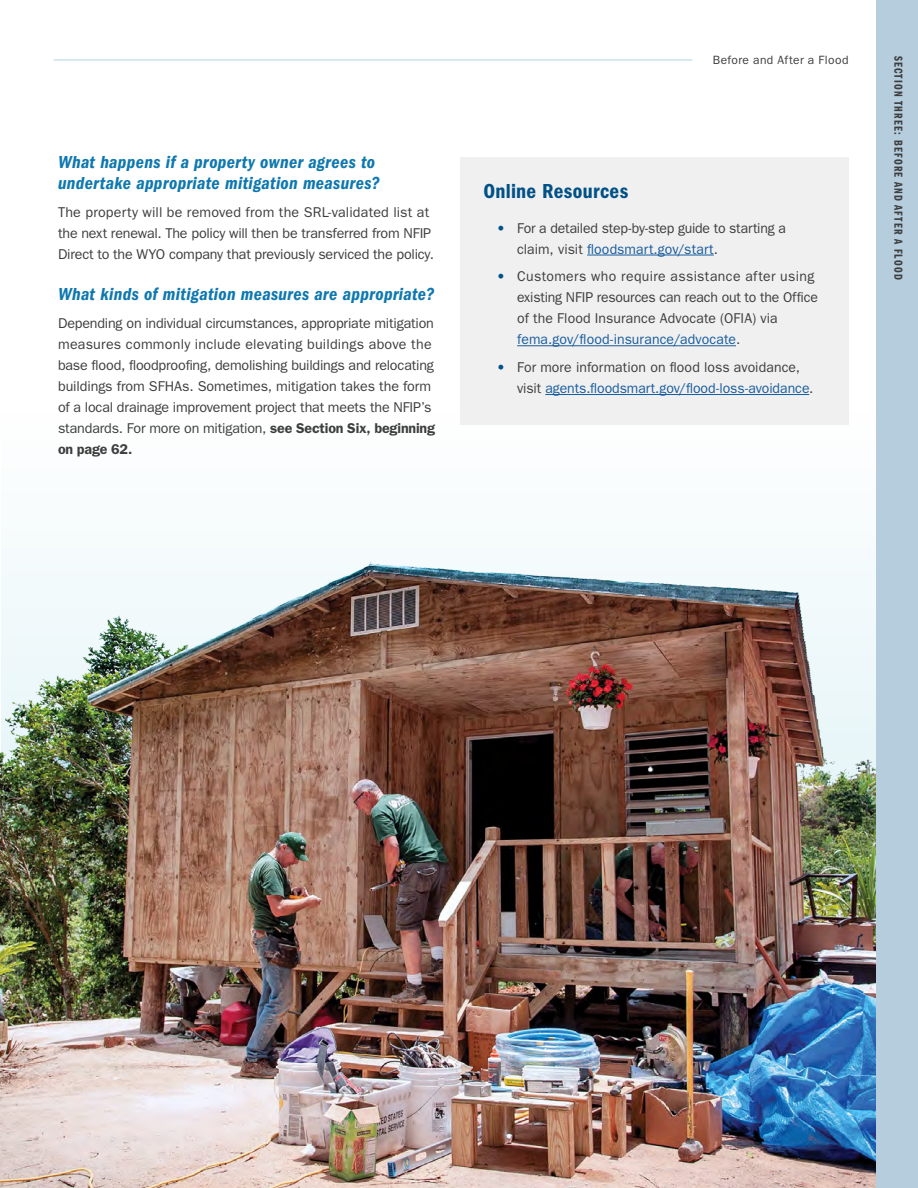
<style>
.page{position:relative;width:918px;height:1188px;background:#fff}
.page>*{position:absolute;margin:0;border:0;box-sizing:border-box;transform-origin:0 0}
.t1{font:21px "ITC Franklin Gothic Std Dm Cd";letter-spacing:.015em;color:#005187}
.t2{font:18px/21px "ITC Franklin Gothic Std Dm Cd It";letter-spacing:.02em;color:#0e78af}
.Body_Text{font:14.25px/21px "ITC Franklin Gothic Std";letter-spacing:-.005em;color:#3e3e3f}
.Body_Text_Last{font:14.25px/21px "ITC Franklin Gothic Std";letter-spacing:-.01em;color:#3e3e3f}
.t3{font:12px "ITC Franklin Gothic Std Dm Cp";letter-spacing:.1em;color:#3e3e3f}
.t4{font:12px "ITC Franklin Gothic Std";letter-spacing:.035em;color:#3e3e3f}
.s1{font-weight:600}
.s2{font-family:"ITC Franklin Gothic Std Hvy";color:#005187}
.s3{color:#175d9e}
</style>
<div class="page">
<svg style="left:0;top:1088px;width:1px;height:100px"></svg>
<img style="left:1px;top:561px;width:875px;height:627px">
<div style="left:461px;top:157px;width:388px;height:267px;background:#f1f0f0"></div>
<hr style="left:587px;top:255px;width:127px;height:1px;background:#175d9e">
<hr style="left:517px;top:345px;width:219px;height:1px;background:#175d9e">
<hr style="left:545px;top:394px;width:264px;height:1px;background:#175d9e">
<hr style="left:54px;top:59px;width:638px;height:2px;background:#b8d9e8">
<div style="left:876px;top:0;width:42px;height:1188px;background:#b5cddc"></div>
<h6 class="t2" style="left:58px;top:152px;width:323px">What happens if a property owner agrees to undertake appropriate mitigation measures?</h6>
<p class="Body_Text_Last" style="left:58px;top:202px;width:377px">The property will be removed from the SRL-validated list at the next renewal. The policy will then be transferred from NFIP<br>Direct to the WYO company that previously serviced the policy.</p>
<h6 class="t2" style="left:58px;top:284px;width:377px">What kinds of mitigation measures are appropriate?</h6>
<p class="Body_Text" style="left:58px;top:313px;width:379px">Depending on individual circumstances, appropriate mitigation measures commonly include elevating buildings above the base flood, floodproofing, demolishing buildings and relocating buildings from SFHAs. Sometimes, mitigation takes the form of a local drainage improvement project that meets the NFIP’s standards. For more on mitigation, <span class="s1">see Section Six, beginning on page 62.</span></p>
<p class="t4" style="left:713px;top:53px;width:137px">Before and After a Flood</p>
<p class="t3" style="left:905px;top:56px;width:226px;rotate:90deg">SECTION THREE: BEFORE AND AFTER A FLOOD</p>
<h6 class="t1" style="left:483px;top:179px;width:146px">Online Resources</h6>
<p class="Body_Text" style="left:517px;top:217px;width:270px;text-indent:-20px"><span class="s2">•</span> For a detailed step-by-step guide to starting a claim, visit <span class="s3">foodsmart.gov/start</span>.</p>
<p class="Body_Text" style="left:517px;top:266px;width:302px;text-indent:-20px"><span class="s2">•</span> Customers who require assistance after using existing NFIP resources can reach out to the Office of the Flood Insurance Advocate (OFIA) via <span class="s3">fema.gov/flood-insurance/advocate</span>.</p>
<p class="Body_Text" style="left:517px;top:357px;width:298px;text-indent:-20px"><span class="s2">•</span> For more information on flood loss avoidance, visit <span class="s3">agents.f oodsmart.gov/flood-loss-avoidance</span>.</p>
</div>
